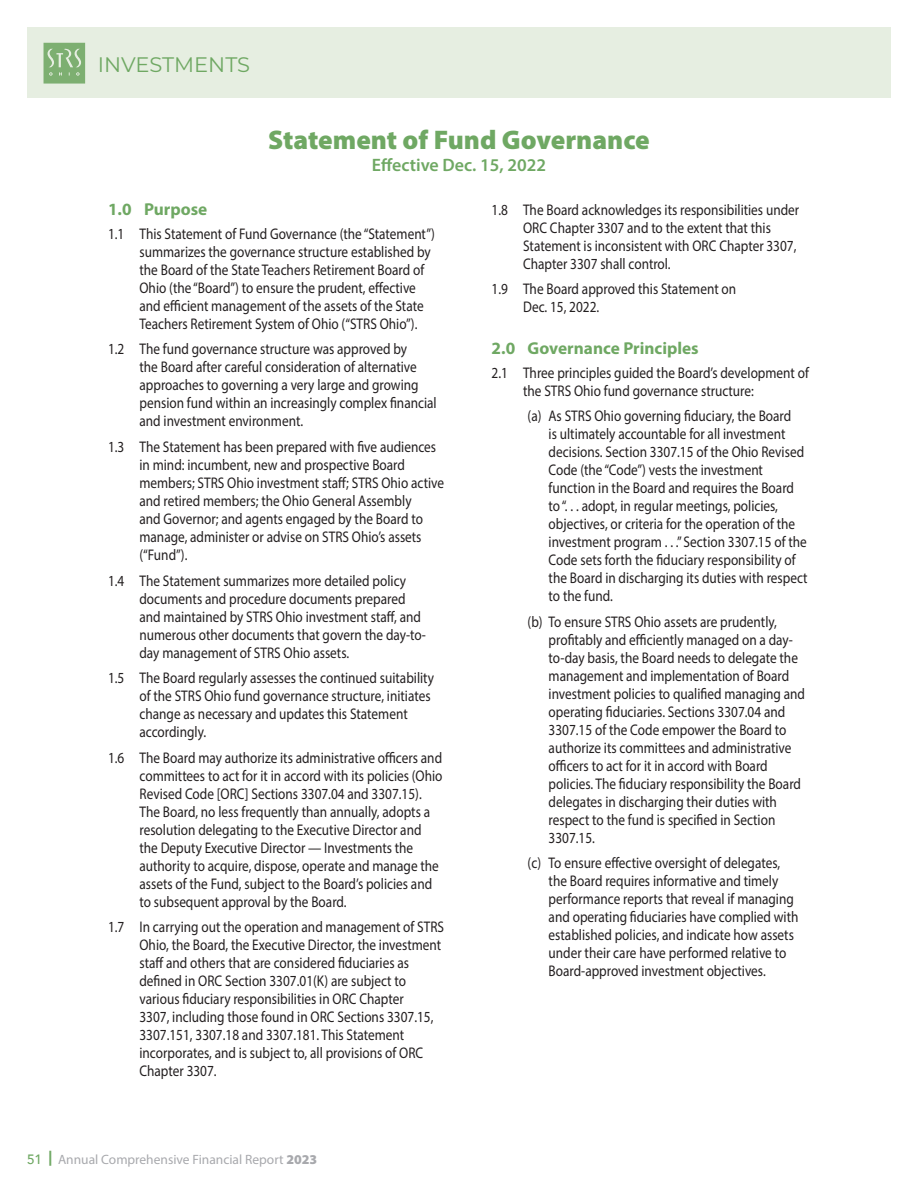
<style>
.page{position:relative;width:918px;height:1188px;background:#fff}
.page>*{position:absolute;margin:0;border:0;box-sizing:border-box;transform-origin:0 0}
.SECTION_HEAD_06{font:900 27px "Myriad Pro";color:#6fa863}
.t1{font:21px "Montserrat";color:#6fa863}
.SECTION_SUBHEAD_CENTERED_06{font:600 18px "Myriad Pro";color:#6fa863}
.POLICY_Goverance_SUBHEAD{font:700 17.25px "Myriad Pro";color:#6fa863}
.POLICY_BODY{font:15.45px/18px "Myriad Pro";color:#231f20;scale:.86 1}
.POLICY_BODY_2ND_INDENT{font:15.45px/18px "Myriad Pro";color:#231f20;scale:.86 1}
.t2{font:13.5px "Myriad Pro";color:#a8a9ad}
.s1{font-family:"Avenir";font-weight:500;color:#6fa863}
.s2{font-weight:900;font-size:15px;color:#6fa863}
.s3{font-weight:900}
</style>
<div class="page">
<div style="left:27px;top:27px;width:864px;height:70px;background:#e6eee1"></div>
<svg style="left:44px;top:43px;width:41px;height:41px;background:#8ab67e"></svg>
<h2 class="t1" style="left:98px;top:50px;width:154px">INVESTMENTS</h2>
<p class="SECTION_HEAD_06" style="left:268px;top:122px;width:383px">Statement of Fund Governance</p>
<p class="SECTION_SUBHEAD_CENTERED_06" style="left:372px;top:154px;width:176px">Effective Dec. 15, 2022</p>
<p class="POLICY_Goverance_SUBHEAD" style="left:108px;top:198px;width:101px">1.0 Purpose</p>
<p class="POLICY_BODY" style="left:140px;top:224px;width:345px;text-indent:-32px">1.1 This Statement of Fund Governance (the “Statement”) summarizes the governance structure established by the Board of the State Teachers Retirement Board of Ohio (the “Board”) to ensure the prudent, effective and efficient management of the assets of the State Teachers Retirement System of Ohio (“STRS Ohio”).</p>
<p class="POLICY_BODY" style="left:140px;top:340px;width:347px;text-indent:-32px">1.2 The fund governance structure was approved by<br>the Board after careful consideration of alternative approaches to governing a very large and growing pension fund within an increasingly complex financial and investment environment.</p>
<p class="POLICY_BODY" style="left:140px;top:438px;width:356px;text-indent:-32px">1.3 The Statement has been prepared with five audiences in mind: incumbent, new and prospective Board members; STRS Ohio investment staff; STRS Ohio active and retired members; the Ohio General Assembly<br>and Governor; and agents engaged by the Board to manage, administer or advise on STRS Ohio’s assets (“Fund”).</p>
<p class="POLICY_BODY" style="left:140px;top:571px;width:335px;text-indent:-32px">1.4 The Statement summarizes more detailed policy documents and procedure documents prepared and maintained by STRS Ohio investment staff, and numerous other documents that govern the day-to&shy;day management of STRS Ohio assets.</p>
<p class="POLICY_BODY" style="left:140px;top:669px;width:344px;text-indent:-32px">1.5 The Board regularly assesses the continued suitability of the STRS Ohio fund governance structure, initiates change as necessary and updates this Statement accordingly.</p>
<p class="POLICY_BODY" style="left:140px;top:748px;width:354px;text-indent:-32px">1.6 The Board may authorize its administrative officers and committees to act for it in accord with its policies (Ohio Revised Code [ORC] Sections 3307.04 and 3307.15).<br>The Board, no less frequently than annually, adopts a resolution delegating to the Executive Director and the Deputy Executive Director — Investments the authority to acquire, dispose, operate and manage the assets of the Fund, subject to the Board’s policies and to subsequent approval by the Board.</p>
<p class="POLICY_BODY" style="left:140px;top:918px;width:356px;text-indent:-32px">1.7 In carrying out the operation and management of STRS Ohio, the Board, the Executive Director, the investment staff and others that are considered fiduciaries as defined in ORC Section 3307.01(K) are subject to various fiduciary responsibilities in ORC Chapter<br>3307, including those found in ORC Sections 3307.15, 3307.151, 3307.18 and 3307.181. This Statement incorporates, and is subject to, all provisions of ORC Chapter 3307.</p>
<p class="t2" style="left:27px;top:1151px;width:292px"><span class="s1">51</span> <span class="s2">|</span> Annual Comprehensive Financial Report <span class="s3">2023</span></p>
<p class="POLICY_BODY" style="left:523px;top:200px;width:323px;text-indent:-32px">1.8 The Board acknowledges its responsibilities under ORC Chapter 3307 and to the extent that this Statement is inconsistent with ORC Chapter 3307, Chapter 3307 shall control.</p>
<p class="POLICY_BODY" style="left:523px;top:280px;width:249px;text-indent:-32px">1.9 The Board approved this Statement on<br>Dec. 15, 2022.</p>
<p class="POLICY_Goverance_SUBHEAD" style="left:492px;top:337px;width:209px">2.0 Governance Principles</p>
<p class="POLICY_BODY" style="left:523px;top:363px;width:334px;text-indent:-32px">2.1 Three principles guided the Board’s development of the STRS Ohio fund governance structure:</p>
<p class="POLICY_BODY_2ND_INDENT" style="left:549px;top:407px;width:303px;text-indent:-21px">(a) As STRS Ohio governing fiduciary, the Board<br>is ultimately accountable for all investment decisions. Section 3307.15 of the Ohio Revised Code (the “Code”) vests the investment function in the Board and requires the Board to “. . . adopt, in regular meetings, policies, objectives, or criteria for the operation of the investment program . . .” Section 3307.15 of the Code sets forth the fiduciary responsibility of the Board in discharging its duties with respect to the fund.</p>
<p class="POLICY_BODY_2ND_INDENT" style="left:549px;top:612px;width:300px;text-indent:-21px">(b) To ensure STRS Ohio assets are prudently, profitably and efficiently managed on a day&shy;to-day basis, the Board needs to delegate the management and implementation of Board investment policies to qualified managing and operating fiduciaries. Sections 3307.04 and 3307.15 of the Code empower the Board to authorize its committees and administrative officers to act for it in accord with Board policies. The fiduciary responsibility the Board delegates in discharging their duties with respect to the fund is specified in Section 3307.15.</p>
<p class="POLICY_BODY_2ND_INDENT" style="left:549px;top:854px;width:292px;text-indent:-21px">(c) To ensure effective oversight of delegates, the Board requires informative and timely performance reports that reveal if managing and operating fiduciaries have complied with established policies, and indicate how assets under their care have performed relative to Board-approved investment objectives.</p>
</div>
